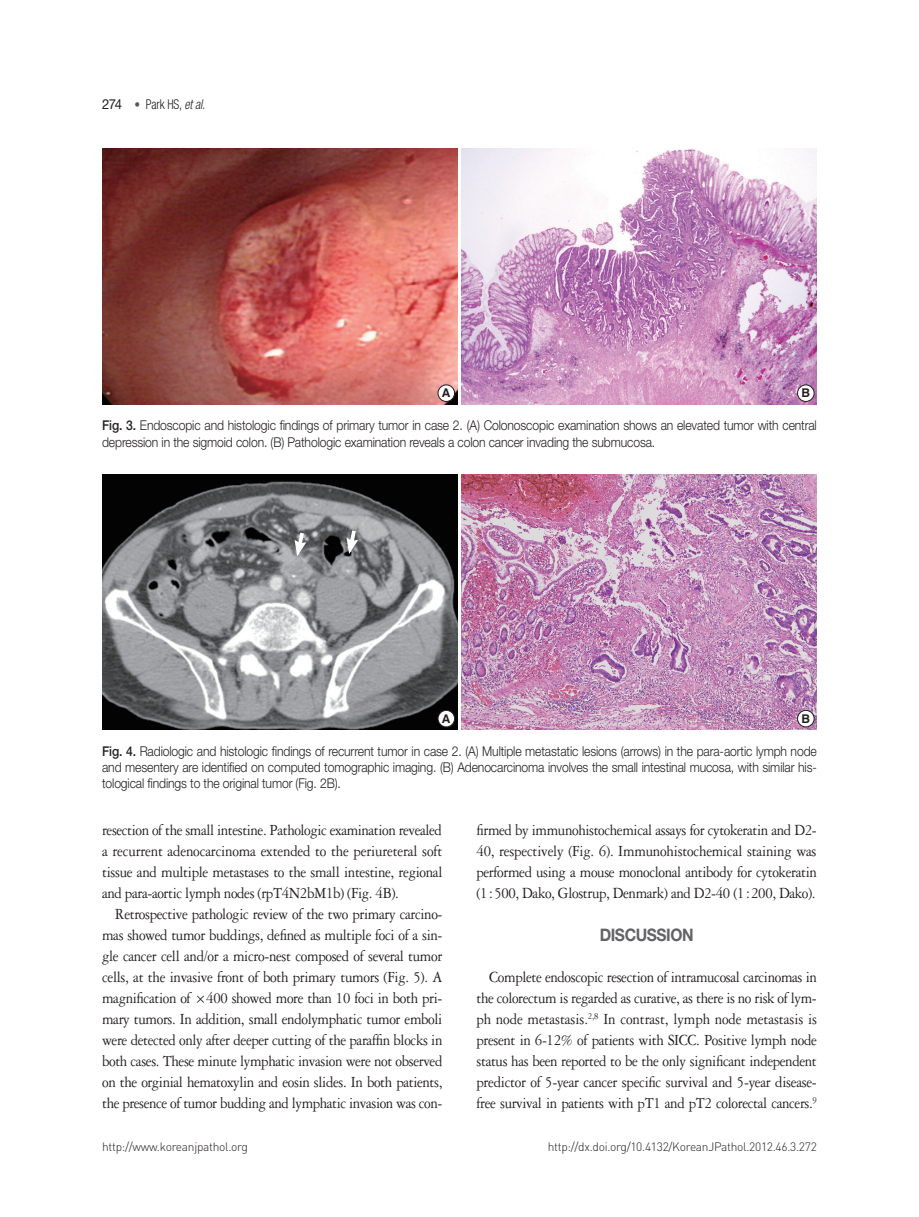
<style>
.page{position:relative;width:919px;height:1217px;background:#fff}
.page>*{position:absolute;margin:0;border:0;box-sizing:border-box;transform-origin:0 0}
.본문_대제목_영문{font:700 17.25px "Helvetica Neue LT Std";letter-spacing:-.025em;color:#636366;scale:.9 1}
.본문_영문{font:16.5px/21px "Garamond 3 LT Std";letter-spacing:-.025em;color:#231f20;text-align:justify;scale:.9 1}
.표_제목__그림_설명{font:300 13.5px/16.2px "Helvetica Neue LT Std";letter-spacing:-.01em;color:#231f20;scale:.9 1}
.t1{font:300 condensed 13.5px "Helvetica Neue LT Std";letter-spacing:-.01em;color:#231f20;scale:.9 1}
.t2{font:300 12px "DIN Pro";letter-spacing:-.025em;color:#231f20}
.t3{font:700 12px "Helvetica LT Std";color:#231f20}
.s1{font-weight:400;font-stretch:normal;font-size:13.8px}
.s2{font-size:12.75px;color:#57585a}
.s3{font-style:italic}
.s4{font-weight:500}
.s5{font-family:"Minion Pro";font-size:15.3px}
</style>
<div class="page">
<img style="left:102px;top:149px;width:355px;height:255px">
<img style="left:461px;top:149px;width:355px;height:255px">
<div style="left:438px;top:385px;width:16px;height:16px;background:#fff;border-radius:50%"></div>
<div style="left:438px;top:384px;width:17px;height:17px;border:1px solid #231f20;border-radius:50%"></div>
<div style="left:797px;top:385px;width:17px;height:16px;background:#fff;border-radius:50%"></div>
<div style="left:797px;top:384px;width:17px;height:17px;border:1px solid #231f20;border-radius:50%"></div>
<img style="left:102px;top:474px;width:355px;height:255px">
<img style="left:461px;top:474px;width:355px;height:255px">
<div style="left:438px;top:710px;width:16px;height:16px;background:#fff;border-radius:50%"></div>
<div style="left:438px;top:710px;width:17px;height:17px;border:1px solid #231f20;border-radius:50%"></div>
<div style="left:797px;top:710px;width:17px;height:16px;background:#fff;border-radius:50%"></div>
<div style="left:797px;top:710px;width:17px;height:17px;border:1px solid #231f20;border-radius:50%"></div>
<svg style="left:293px;top:528px;width:15px;height:28px"></svg>
<svg style="left:345px;top:526px;width:15px;height:28px"></svg>
<p class="t1" style="left:102px;top:97px;width:116px"><span class="s1">274</span> <span class="s2">•</span> Park HS, <span class="s3">et al.</span></p>
<p class="t3" style="left:442px;top:385px;width:10px">A</p>
<p class="t3" style="left:801px;top:385px;width:10px">B</p>
<p class="표_제목__그림_설명" style="left:102px;top:417px;width:795px"><span class="s4">Fig. 3.</span> Endoscopic and histologic findings of primary tumor in case 2. (A) Colonoscopic examination shows an elevated tumor with central depression in the sigmoid colon. (B) Pathologic examination reveals a colon cancer invading the submucosa.</p>
<p class="t3" style="left:442px;top:711px;width:10px">A</p>
<p class="t3" style="left:801px;top:711px;width:10px">B</p>
<p class="표_제목__그림_설명" style="left:102px;top:742px;width:795px;text-align:justify"><span class="s4">Fig. 4.</span> Radiologic and histologic findings of recurrent tumor in case 2. (A) Multiple metastatic lesions (arrows) in the para-aortic lymph node and mesentery are identified on computed tomographic imaging. (B) Adenocarcinoma involves the small intestinal mucosa, with similar his&shy;tological findings to the original tumor (Fig. 2B).</p>
<p class="본문_영문" style="left:102px;top:819px;width:380px">resection of the small intestine. Pathologic examination revealed a recurrent adenocarcinoma extended to the periureteral soft tissue and multiple metastases to the small intestine, regional and para-aortic lymph nodes (rpT4N2bM1b) (Fig. 4B).</p>
<p class="본문_영문" style="left:102px;top:903px;width:379px;text-indent:13px">Retrospective pathologic review of the two primary carcino&shy;mas showed tumor buddings, defined as multiple foci of a sin&shy;gle cancer cell and/or a micro-nest composed of several tumor cells, at the invasive front of both primary tumors (Fig. 5). A magnification of <span class="s5">×</span>400 showed more than 10 foci in both pri&shy;mary tumors. In addition, small endolymphatic tumor emboli were detected only after deeper cutting of the paraffin blocks in both cases. These minute lymphatic invasion were not observed on the orginial hematoxylin and eosin slides. In both patients, the presence of tumor budding and lymphatic invasion was con-</p>
<p class="본문_영문" style="left:476px;top:819px;width:379px">firmed by immunohistochemical assays for cytokeratin and D2- 40, respectively (Fig. 6). Immunohistochemical staining was performed using a mouse monoclonal antibody for cytokeratin (1:500, Dako, Glostrup, Denmark) and D2-40 (1:200, Dako).</p>
<p class="본문_대제목_영문" style="left:599px;top:923px;width:106px">DISCUSSION</p>
<p class="본문_영문" style="left:476px;top:966px;width:380px;text-indent:13px">Complete endoscopic resection of intramucosal carcinomas in the colorectum is regarded as curative, as there is no risk of lym&shy;ph node metastasis.<sup>2,8</sup> In contrast, lymph node metastasis is present in 6-12% of patients with SICC. Positive lymph node status has been reported to be the only significant independent predictor of 5-year cancer specific survival and 5-year disease&shy;free survival in patients with pT1 and pT2 colorectal cancers.<sup>9</sup></p>
<p class="t2" style="left:102px;top:1137px;width:147px">http://www.koreanjpathol.org</p>
<p class="t2" style="left:547px;top:1137px;width:270px">http://dx.doi.org/10.4132/KoreanJPathol.2012.46.3.272</p>
</div>
